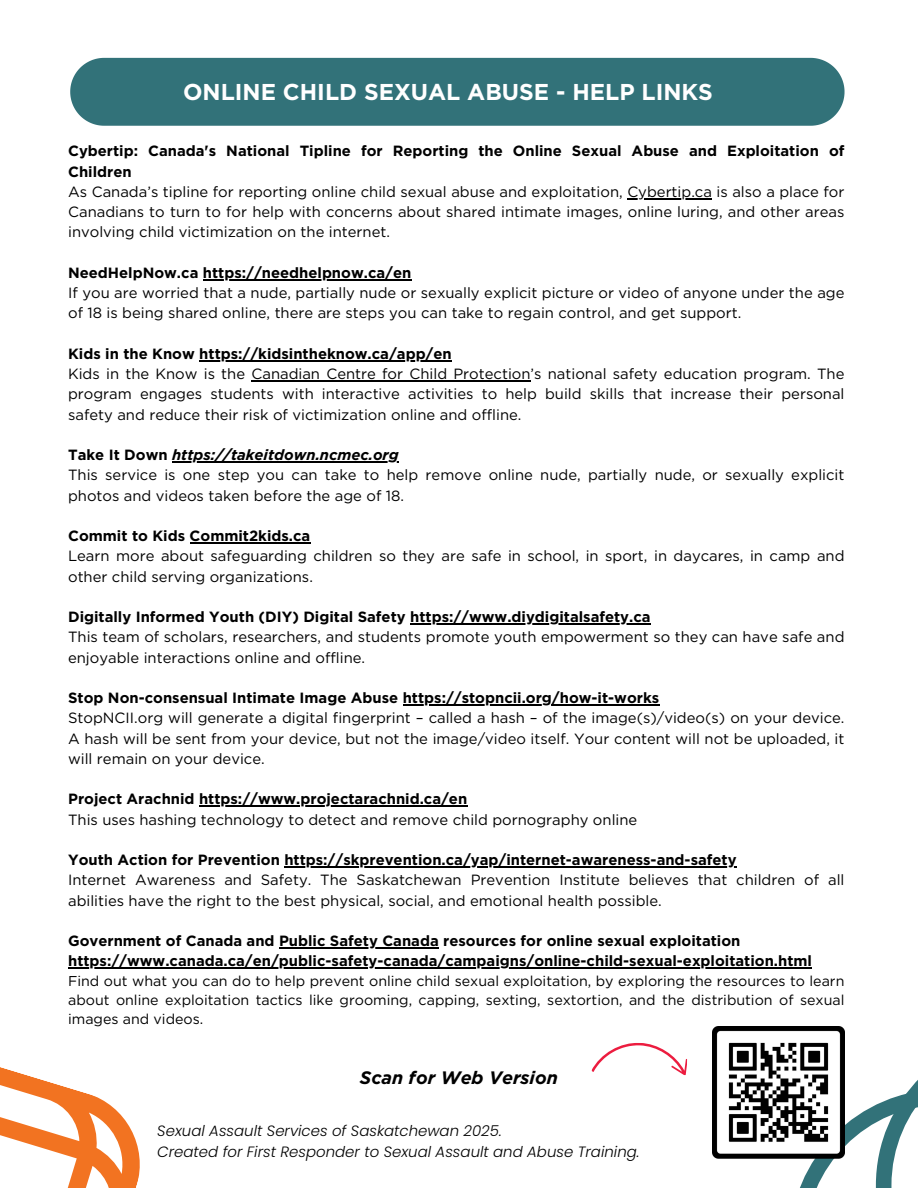
<style>
.page{position:relative;width:918px;height:1188px;background:#fff}
.page>*{position:absolute;margin:0;border:0;box-sizing:border-box;transform-origin:0 0}
.t1{font:700 22.95px "Gotham";color:#fff}
.t2{font:italic 700 18px "Gotham";color:#000}
.t3{font:italic 300 15px "Poppins";color:#000}
.t4{font:14.85px/20.2px "Gotham";color:#000}
.t5{font:700 14.85px/20.2px "Gotham";color:#000}
.t6{font:italic 700 14.85px "Gotham";color:#000}
.t7{font:14.25px/19.2px "Gotham";color:#000;text-align:justify}
.s1{font-style:normal}
</style>
<div class="page">
<div style="left:70px;top:58px;width:774px;height:68px;background:#327279"></div>
<svg style="left:0;top:1067px;width:140px;height:121px"></svg>
<svg style="left:800px;top:1032px;width:118px;height:156px"></svg>
<hr style="left:627px;top:198px;width:85px;height:1px;background:#000">
<hr style="left:203px;top:279px;width:208px;height:1px;background:#000">
<hr style="left:199px;top:360px;width:253px;height:1px;background:#000">
<hr style="left:251px;top:380px;width:280px;height:1px;background:#000">
<hr style="left:172px;top:461px;width:227px;height:1px;background:#000">
<hr style="left:190px;top:542px;width:120px;height:1px;background:#000">
<hr style="left:410px;top:623px;width:241px;height:1px;background:#000">
<hr style="left:403px;top:704px;width:256px;height:1px;background:#000">
<hr style="left:199px;top:806px;width:268px;height:1px;background:#000">
<hr style="left:284px;top:866px;width:453px;height:1px;background:#000">
<hr style="left:279px;top:947px;width:160px;height:1px;background:#000">
<hr style="left:68px;top:968px;width:744px;height:1px;background:#000">
<img style="left:713px;top:1026px;width:131px;height:133px">
<svg style="left:592px;top:1043px;width:96px;height:32px"></svg>
<h2 class="t1" style="left:183px;top:78px;width:531px">ONLINE CHILD SEXUAL ABUSE - HELP LINKS</h2>
<p class="t5" style="left:68px;top:141px;width:778px">Cybertip: Canada's National Tipline for Reporting the Online Sexual Abuse and Exploitation of<br>Children</p>
<h1 class="t4" style="left:68px;top:181px;width:778px">As Canada’s tipline for reporting online child sexual abuse and exploitation, Cybertip.ca is also a place for</h1>
<p class="t4" style="left:68px;top:202px;width:778px">Canadians to turn to for help with concerns about shared intimate images, online luring, and other areas involving child victimization on the internet.</p>
<p class="t5" style="left:68px;top:262px;width:345px">NeedHelpNow.ca https://needhelpnow.ca/en</p>
<p class="t4" style="left:68px;top:283px;width:778px">If you are worried that a nude, partially nude or sexually explicit picture or video of anyone under the age</p>
<p class="t4" style="left:68px;top:303px;width:675px">of 18 is being shared online, there are steps you can take to regain control, and get support.</p>
<p class="t5" style="left:68px;top:343px;width:385px">Kids in the Know https://kidsintheknow.ca/app/en</p>
<p class="t4" style="left:68px;top:364px;width:778px">Kids in the Know is the Canadian Centre for Child Protection’s national safety education program. The</p>
<p class="t4" style="left:68px;top:384px;width:778px">program engages students with interactive activities to help build skills that increase their personal safety and reduce their risk of victimization online and offline.</p>
<p class="t6" style="left:68px;top:446px;width:332px"><span class="s1">Take It Down</span> https://takeitdown.ncmec.org</p>
<p class="t4" style="left:68px;top:465px;width:778px">This service is one step you can take to help remove online nude, partially nude, or sexually explicit photos and videos taken before the age of 18.</p>
<p class="t5" style="left:68px;top:526px;width:244px">Commit to Kids Commit2kids.ca</p>
<p class="t4" style="left:68px;top:546px;width:778px">Learn more about safeguarding children so they are safe in school, in sport, in daycares, in camp and other child serving organizations.</p>
<p class="t5" style="left:68px;top:607px;width:584px">Digitally Informed Youth (DIY) Digital Safety https://www.diydigitalsafety.ca</p>
<p class="t4" style="left:68px;top:627px;width:778px">This team of scholars, researchers, and students promote youth empowerment so they can have safe and</p>
<p class="t4" style="left:68px;top:647px;width:299px">enjoyable interactions online and offline.</p>
<p class="t5" style="left:68px;top:688px;width:593px">Stop Non-consensual Intimate Image Abuse https://stopncii.org/how-it-works</p>
<p class="t4" style="left:68px;top:708px;width:778px">StopNCII.org will generate a digital fingerprint – called a hash – of the image(s)/video(s) on your device.</p>
<p class="t4" style="left:68px;top:728px;width:778px">A hash will be sent from your device, but not the image/video itself. Your content will not be uploaded, it will remain on your device.</p>
<p class="t5" style="left:68px;top:789px;width:401px">Project Arachnid https://www.projectarachnid.ca/en</p>
<p class="t4" style="left:68px;top:809px;width:571px">This uses hashing technology to detect and remove child pornography online</p>
<p class="t5" style="left:68px;top:850px;width:670px">Youth Action for Prevention https://skprevention.ca/yap/internet-awareness-and-safety</p>
<p class="t4" style="left:68px;top:870px;width:778px">Internet Awareness and Safety. The Saskatchewan Prevention Institute believes that children of all</p>
<p class="t4" style="left:68px;top:890px;width:595px">abilities have the right to the best physical, social, and emotional health possible.</p>
<p class="t5" style="left:68px;top:931px;width:674px">Government of Canada and Public Safety Canada resources for online sexual exploitation</p>
<p class="t5" style="left:68px;top:951px;width:745px">https://www.canada.ca/en/public-safety-canada/campaigns/online-child-sexual-exploitation.html</p>
<p class="t7" style="left:68px;top:971px;width:778px">Find out what you can do to help prevent online child sexual exploitation, by exploring the resources to learn about online exploitation tactics like grooming, capping, sexting, sextortion, and the distribution of sexual images and videos.</p>
<p class="t2" style="left:360px;top:1067px;width:200px">Scan for Web Version</p>
<p class="t3" style="left:157px;top:1121px;width:346px">Sexual Assault Services of Saskatchewan 2025.</p>
<p class="t3" style="left:157px;top:1141px;width:484px">Created for First Responder to Sexual Assault and Abuse Training.</p>
</div>
